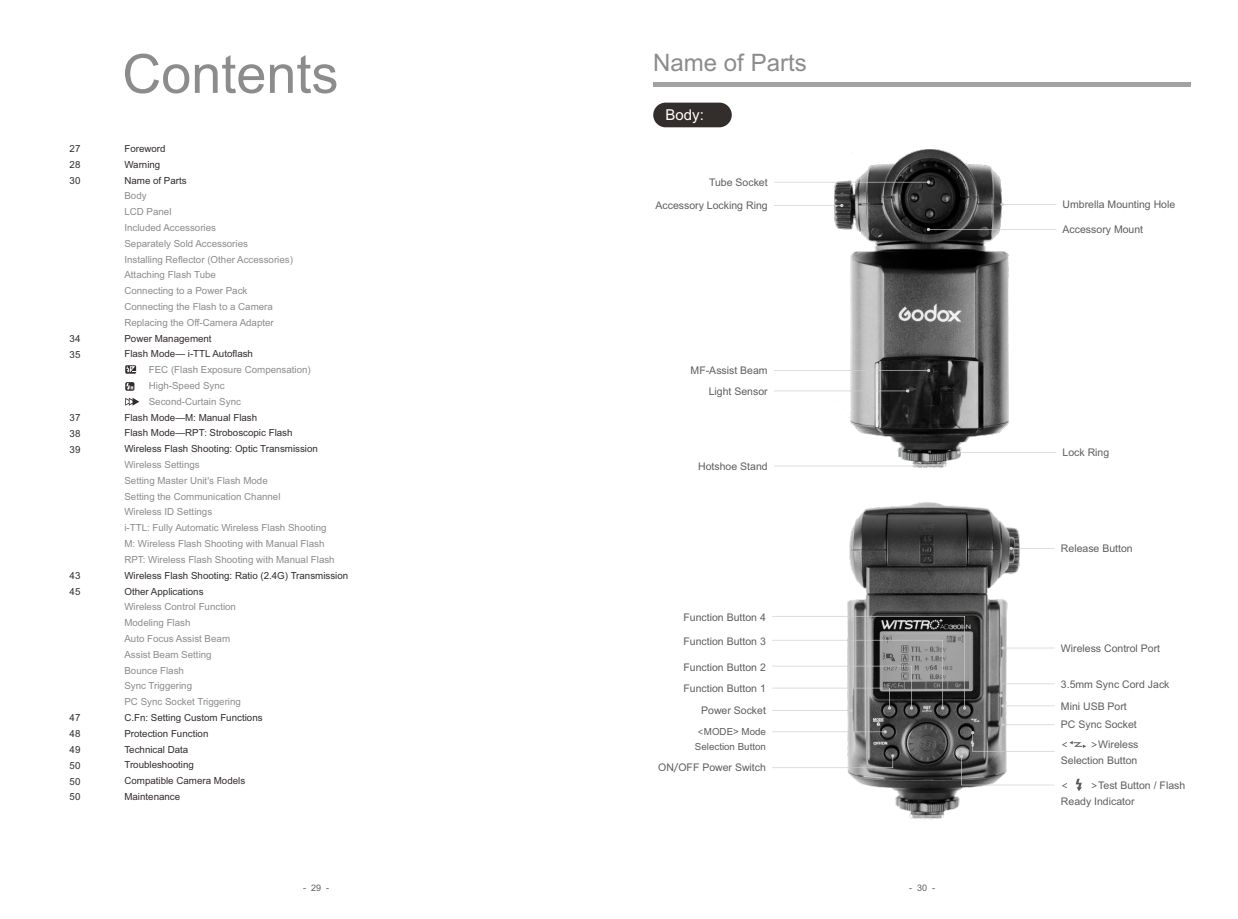
<style>
.page{position:relative;width:1238px;height:919px;background:#fff}
.page>*{position:absolute;margin:0;border:0;box-sizing:border-box;transform-origin:0 0}
.t1{font:54px "Arial";color:#8c8c8c}
.t2{font:24px "Arial";color:#8c8c8c}
.t3{font:15px "Arial";color:#fff}
.t4{font:10.5px/15.9px "Arial";color:#5f5e5e;text-align:right}
.t5{font:10.5px "Microsoft Ya Hei";color:#5f5e5e}
.t6{font:9.75px/15.8px "Arial";color:#8c8c8c}
.t7{font:9.75px/15.8px "Arial";color:#332d2b}
.t8{font:9.75px/14.9px "Arial";color:#5f5e5e}
.t9{font:9px "Arial";color:#5f5e5e}
.s1{font-size:9px}
.s2{font-family:"Microsoft Ya Hei"}
</style>
<div class="page">
<svg style="left:125px;top:382px;width:9px;height:9px"></svg>
<svg style="left:125px;top:397px;width:14px;height:8px"></svg>
<svg style="left:125px;top:365px;width:11px;height:8px"></svg>
<img style="left:847px;top:502px;width:172px;height:317px">
<hr style="left:653px;top:83px;width:537px;height:4px;background:#a2a2a3">
<svg style="left:1009px;top:546px;width:45px;height:4px"></svg>
<svg style="left:1001px;top:646px;width:53px;height:3px"></svg>
<svg style="left:1001px;top:704px;width:53px;height:3px"></svg>
<svg style="left:999px;top:683px;width:55px;height:14px"></svg>
<img style="left:834px;top:150px;width:174px;height:317px">
<svg style="left:926px;top:228px;width:130px;height:3px"></svg>
<svg style="left:774px;top:204px;width:69px;height:3px"></svg>
<svg style="left:774px;top:180px;width:156px;height:4px"></svg>
<svg style="left:1000px;top:203px;width:56px;height:3px"></svg>
<svg style="left:774px;top:369px;width:156px;height:3px"></svg>
<svg style="left:774px;top:389px;width:135px;height:3px"></svg>
<svg style="left:774px;top:464px;width:142px;height:3px"></svg>
<svg style="left:956px;top:451px;width:100px;height:3px"></svg>
<svg style="left:772px;top:616px;width:194px;height:96px"></svg>
<svg style="left:772px;top:730px;width:114px;height:3px"></svg>
<svg style="left:772px;top:754px;width:122px;height:14px"></svg>
<svg style="left:960px;top:723px;width:94px;height:62px"></svg>
<svg style="left:1075px;top:778px;width:6px;height:13px"></svg>
<svg style="left:1069px;top:741px;width:17px;height:6px"></svg>
<div style="left:653px;top:103px;width:78px;height:24px;background:#332d2b;border-radius:12px"></div>
<p class="t7" style="left:70px;top:142px;width:12px;text-align:justify">27<br>28<br>30</p>
<p class="t7" style="left:70px;top:331px;width:12px">34<br>35</p>
<p class="t7" style="left:70px;top:410px;width:12px;text-align:justify">37<br>38<br>39</p>
<p class="t7" style="left:70px;top:568px;width:12px">43<br>45</p>
<p class="t7" style="left:70px;top:711px;width:12px;text-align:justify">47<br>48<br>49<br>50<br>50<br>50</p>
<h1 class="t1" style="left:122px;top:54px;width:218px">Contents</h1>
<p class="t7" style="left:124px;top:142px;width:64px">Foreword<br>Warning<br>Name of Parts</p>
<p class="t6" style="left:124px;top:189px;width:170px">Body<br>LCD Panel<br>Included Accessories<br>Separately Sold Accessories<br>Installing Reflector (Other Accessories)<br>Attaching Flash Tube<br>Connecting to a Power Pack<br>Connecting the Flash to a Camera<br>Replacing the Off-Camera Adapter</p>
<p class="t7" style="left:124px;top:331px;width:130px">Power Management<br>Flash Mode— i-TTL Autoflash</p>
<p class="t6" style="left:149px;top:363px;width:164px">FEC (Flash Exposure Compensation)<br>High-Speed Sync<br>Second-Curtain Sync</p>
<p class="t7" style="left:124px;top:410px;width:195px">Flash Mode—M: Manual Flash<br>Flash Mode—RPT<span class="s1">:</span> Stroboscopic Flash<br>Wireless Flash Shooting: Optic Transmission</p>
<p class="t6" style="left:124px;top:457px;width:212px">Wireless Settings<br>Setting Master Unit's Flash Mode<br>Setting the Communication Channel<br>Wireless ID Settings<br>i-TTL: Fully Automatic Wireless Flash Shooting M: Wireless Flash Shooting with Manual Flash RPT: Wireless Flash Shooting with Manual Flash</p>
<p class="t7" style="left:124px;top:568px;width:225px">Wireless Flash Shooting: Ratio (2.4G) Transmission<br>Other Applications</p>
<p class="t6" style="left:124px;top:600px;width:118px">Wireless Control Function<br>Modeling Flash<br>Auto Focus Assist Beam<br>Assist Beam Setting<br>Bounce Flash<br>Sync Triggering<br>PC Sync Socket Triggering</p>
<p class="t7" style="left:124px;top:710px;width:140px">C.Fn: Setting Custom Functions<br>Protection Function<br>Technical Data<br>Troubleshooting<br>Compatible Camera Models<br>Maintenance</p>
<h2 class="t2" style="left:653px;top:54px;width:155px">Name of Parts</h2>
<h3 class="t3" style="left:665px;top:109px;width:40px">Body:</h3>
<p class="t4" style="left:709px;top:175px;width:60px">Tube Socket</p>
<p class="t4" style="left:655px;top:198px;width:114px">Accessory Locking Ring</p>
<p class="t4" style="left:690px;top:361px;width:79px;line-height:20.4px">MF-Assist Beam<br>Light Sensor</p>
<p class="t4" style="left:698px;top:459px;width:71px">Hotshoe Stand</p>
<p class="t4" style="left:683px;top:610px;width:84px">Function Button 4</p>
<p class="t4" style="left:683px;top:634px;width:84px">Function Button 3</p>
<p class="t4" style="left:683px;top:657px;width:84px;line-height:21px;text-align:left">Function Button 2<br>Function Button 1</p>
<p class="t8" style="left:695px;top:725px;width:73px"><span class="s2">&lt;</span>MODE&gt; Mode<br>Selection Button</p>
<p class="t4" style="left:658px;top:760px;width:109px">ON<span class="s2">/</span>OFF Power Switch</p>
<p class="t4" style="left:701px;top:703px;width:66px">Power Socket</p>
<p class="t9" style="left:303px;top:884px;width:28px">- 29 -</p>
<p class="t9" style="left:909px;top:884px;width:28px">- 30 -</p>
<p class="t4" style="left:1062px;top:197px;width:114px">Umbrella Mounting Hole</p>
<p class="t4" style="left:1062px;top:222px;width:82px">Accessory Mount</p>
<p class="t4" style="left:1062px;top:445px;width:48px">Lock Ring</p>
<p class="t4" style="left:1060px;top:541px;width:73px">Release Button</p>
<p class="t4" style="left:1060px;top:641px;width:101px">Wireless Control Port</p>
<p class="t4" style="left:1060px;top:676px;width:110px">3.5mm Sync Cord Jack</p>
<p class="t4" style="left:1060px;top:717px;width:77px">PC Sync Socket</p>
<p class="t4" style="left:1060px;top:698px;width:67px">Mini USB Port</p>
<p class="t4" style="left:1060px;top:737px;width:79px"><span class="s2">&gt;</span>Wireless<br>Selection Button</p>
<p class="t5" style="left:1060px;top:739px;width:9px">&lt;</p>
<p class="t4" style="left:1060px;top:778px;width:126px;text-align:left;text-indent:30px"><span class="s2">&gt;</span>Test Button / Flash<br>Ready Indicator</p>
<p class="t5" style="left:1060px;top:780px;width:9px">&lt;</p>
</div>
